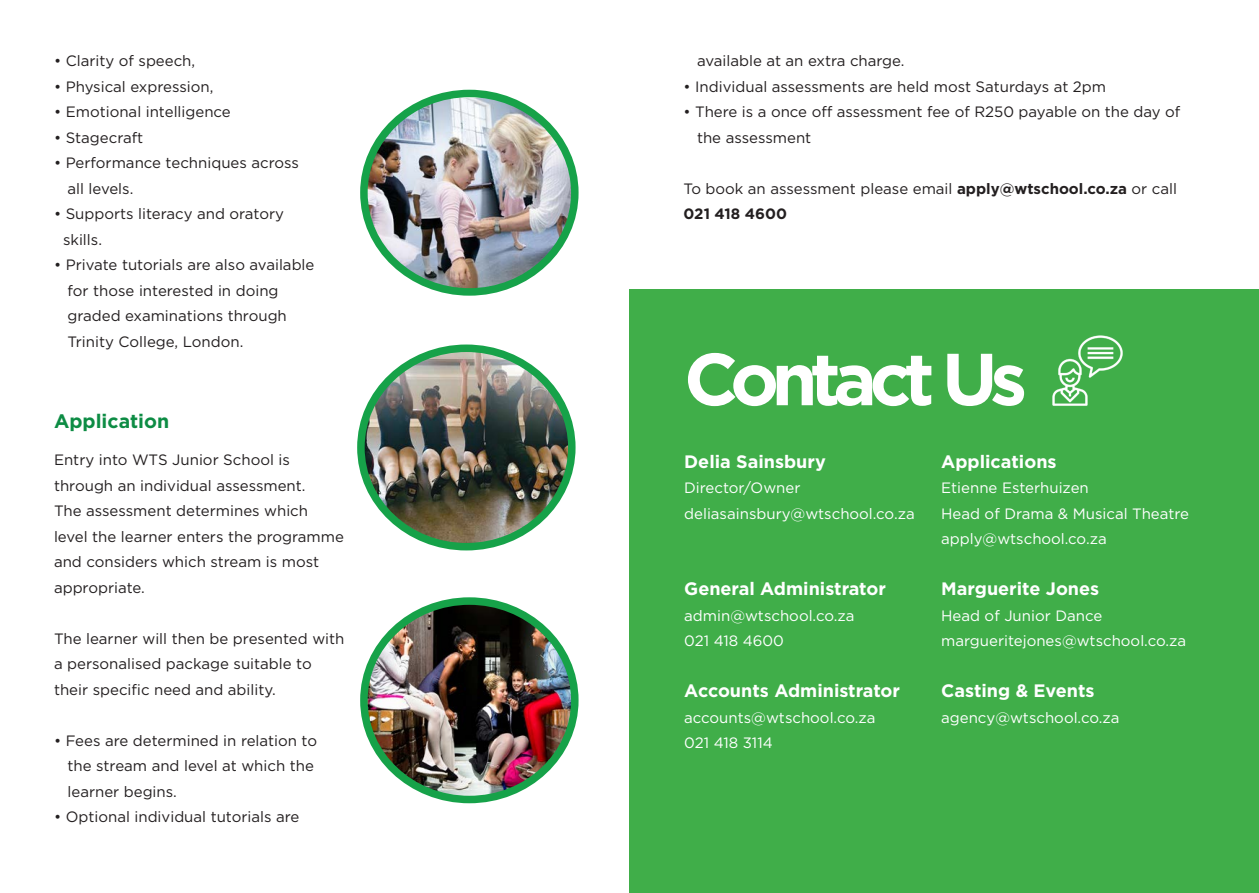
<style>
.page{position:relative;width:1259px;height:893px;background:#fff}
.page>*{position:absolute;margin:0;border:0;box-sizing:border-box;transform-origin:0 0}
.t1{font:700 73.5px "Gotham";letter-spacing:-.1em;color:#fff}
.Body_copy{font:700 19.5px "Gotham";color:#0d8c44}
.Body_copy-2{font:700 18px "Gotham";color:#fff}
.Body_copy-3{font:15px/25.5px "Gotham";color:#231f20}
.Body_copy-4{font:15px "Gotham";color:#fff}
.s1{font-weight:700}
</style>
<div class="page">
<div style="left:629px;top:289px;width:630px;height:604px;background:#40ae49"></div>
<img style="left:1052px;top:335px;width:71px;height:71px">
<img style="left:361px;top:352px;width:211px;height:191px">
<div style="left:357px;top:344px;width:218px;height:206px;border:8px solid #16a249;border-radius:50%"></div>
<img style="left:364px;top:98px;width:211px;height:191px">
<div style="left:360px;top:90px;width:218px;height:206px;border:8px solid #16a249;border-radius:50%"></div>
<img style="left:364px;top:602px;width:211px;height:196px">
<div style="left:360px;top:597px;width:218px;height:206px;border:8px solid #16a249;border-radius:50%"></div>
<p class="Body_copy-3" style="left:54px;top:48px;width:143px">• Clarity of speech,</p>
<p class="Body_copy-3" style="left:54px;top:73px;width:161px">• Physical expression,</p>
<p class="Body_copy-3" style="left:54px;top:99px;width:178px">• Emotional intelligence</p>
<p class="Body_copy-3" style="left:54px;top:124px;width:91px">• Stagecraft</p>
<p class="Body_copy-3" style="left:54px;top:150px;width:246px">• Performance techniques across</p>
<p class="Body_copy-3" style="left:68px;top:175px;width:67px">all levels.</p>
<p class="Body_copy-3" style="left:63px;top:201px;width:222px;text-indent:-9px">• Supports literacy and oratory skills.</p>
<p class="Body_copy-3" style="left:67px;top:252px;width:248px;text-indent:-13px">• Private tutorials are also available for those interested in doing graded examinations through<br>Trinity College, London.</p>
<p class="Body_copy" style="left:54px;top:408px;width:117px">Application</p>
<p class="Body_copy-3" style="left:54px;top:447px;width:253px">Entry into WTS Junior School is through an individual assessment.</p>
<p class="Body_copy-3" style="left:54px;top:498px;width:291px">The assessment determines which level the learner enters the programme and considers which stream is most appropriate.</p>
<p class="Body_copy-3" style="left:54px;top:625px;width:292px">The learner will then be presented with a personalised package suitable to their specific need and ability.</p>
<p class="Body_copy-3" style="left:68px;top:727px;width:251px;text-indent:-14px">• Fees are determined in relation to the stream and level at which the learner begins.</p>
<p class="Body_copy-3" style="left:54px;top:804px;width:247px">• Optional individual tutorials are</p>
<p class="Body_copy-3" style="left:697px;top:48px;width:209px">available at an extra charge.</p>
<p class="Body_copy-3" style="left:683px;top:73px;width:424px">• Individual assessments are held most Saturdays at 2pm</p>
<p class="Body_copy-3" style="left:697px;top:99px;width:485px;text-indent:-14px">• There is a once off assessment fee of R250 payable on the day of the assessment</p>
<p class="Body_copy-3" style="left:683px;top:175px;width:495px">To book an assessment please email <span class="s1">apply@wtschool.co.za</span> or call<br><span class="s1">021 418 4600</span></p>
<p class="t1" style="left:684px;top:330px;width:344px">Contact Us</p>
<p class="Body_copy-2" style="left:684px;top:449px;width:143px">Delia Sainsbury</p>
<p class="Body_copy-4" style="left:684px;top:478px;width:118px">Director/Owner</p>
<p class="Body_copy-4" style="left:684px;top:504px;width:232px">deliasainsbury@wtschool.co.za</p>
<p class="Body_copy-2" style="left:684px;top:577px;width:203px">General Administrator</p>
<p class="Body_copy-4" style="left:684px;top:606px;width:172px">admin@wtschool.co.za</p>
<p class="Body_copy-4" style="left:684px;top:631px;width:101px">021 418 4600</p>
<p class="Body_copy-2" style="left:684px;top:679px;width:217px">Accounts Administrator</p>
<p class="Body_copy-4" style="left:684px;top:708px;width:193px">accounts@wtschool.co.za</p>
<p class="Body_copy-4" style="left:684px;top:733px;width:90px">021 418 3114</p>
<p class="Body_copy-2" style="left:941px;top:449px;width:117px">Applications</p>
<p class="Body_copy-4" style="left:941px;top:478px;width:149px">Etienne Esterhuizen</p>
<p class="Body_copy-4" style="left:941px;top:504px;width:249px">Head of Drama &amp; Musical Theatre</p>
<p class="Body_copy-4" style="left:941px;top:529px;width:167px">apply@wtschool.co.za</p>
<p class="Body_copy-2" style="left:941px;top:577px;width:160px">Marguerite Jones</p>
<p class="Body_copy-4" style="left:941px;top:606px;width:162px">Head of Junior Dance</p>
<p class="Body_copy-4" style="left:941px;top:631px;width:246px">margueritejones@wtschool.co.za</p>
<p class="Body_copy-2" style="left:941px;top:679px;width:155px">Casting &amp; Events</p>
<p class="Body_copy-4" style="left:941px;top:708px;width:180px">agency@wtschool.co.za</p>
</div>
